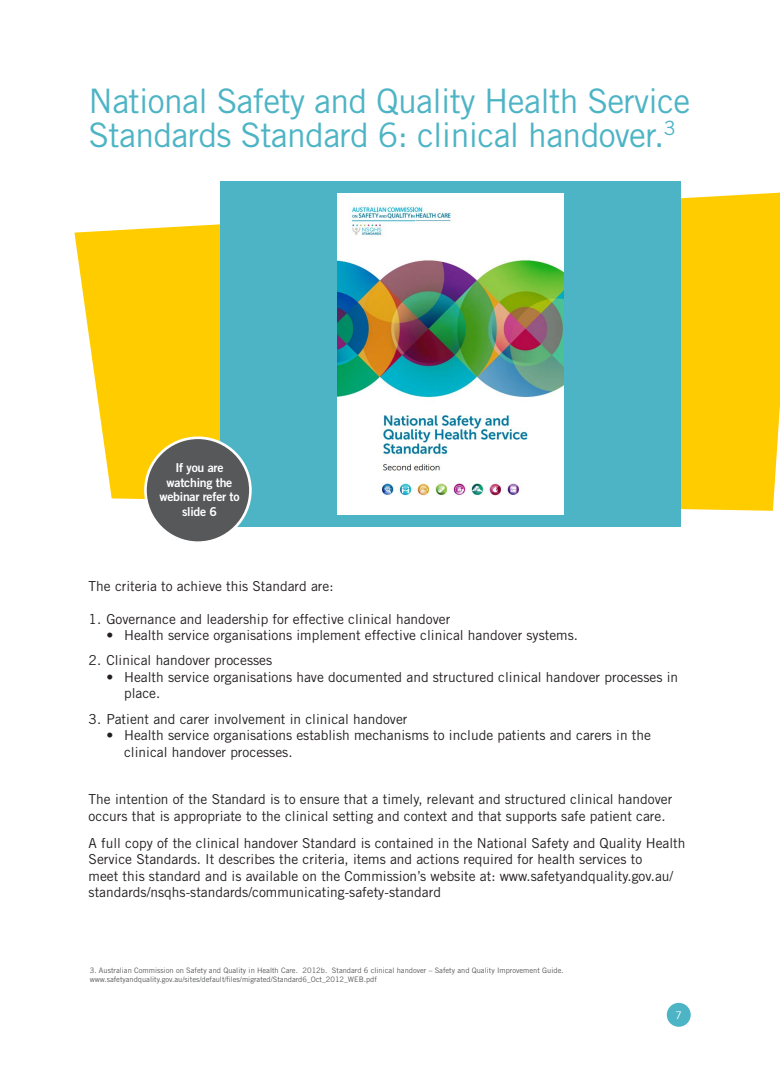
<style>
.page{position:relative;width:780px;height:1088px;background:#fff}
.page>*{position:absolute;margin:0;border:0;box-sizing:border-box;transform-origin:0 0}
.t1{font:33.75px/33.8px "Trade Gothic LT Std";letter-spacing:-.02em;color:#4db4c5}
.body{font:13.75px/16.5px "Trade Gothic LT Std";color:#231f20}
.indent_indent{font:13.75px/16.5px "Trade Gothic LT Std";color:#231f20}
.indent{font:13.75px "Trade Gothic LT Std";color:#231f20}
.body-2{font:12.25px/14.8px "Trade Gothic LT Std Bd 2";letter-spacing:-.02em;color:#fff;text-align:center}
.t2{font:10.5px "Trade Gothic LT Std";color:#fff}
.t3{font:7.5px/9px "Trade Gothic LT Std";color:#57585a}
</style>
<div class="page">
<svg style="left:74px;top:193px;width:706px;height:318px;fill:#fc0"></svg>
<div style="left:220px;top:181px;width:460px;height:346px;background:#4db4c6"></div>
<img style="left:337px;top:194px;width:226px;height:320px">
<div style="left:145px;top:438px;width:105px;height:105px;background:#57585a;border-radius:50%"></div>
<div style="left:144px;top:436px;width:108px;height:108px;border:3px solid #fff;border-radius:50%"></div>
<div style="left:666px;top:1003px;width:24px;height:24px;background:#4db4c5;border-radius:50%"></div>
<h1 class="t1" style="left:89px;top:84px;width:603px">National Safety and Quality Health Service<br>Standards Standard 6: clinical handover.<sup>3</sup></h1>
<p class="body-2" style="left:159px;top:460px;width:82px">If you are watching the webinar refer to slide 6</p>
<p class="body" style="left:89px;top:578px;width:246px">The criteria to achieve this Standard are:</p>
<p class="indent" style="left:89px;top:610px;width:363px">1. Governance and leadership for effective clinical handover</p>
<p class="indent_indent" style="left:106px;top:627px;width:473px">• Health service organisations implement effective clinical handover systems.</p>
<p class="indent" style="left:89px;top:652px;width:185px">2. Clinical handover processes</p>
<p class="indent_indent" style="left:124px;top:669px;width:555px;text-indent:-18px">• Health service organisations have documented and structured clinical handover processes in place.</p>
<p class="indent" style="left:89px;top:710px;width:320px">3. Patient and carer involvement in clinical handover</p>
<p class="indent_indent" style="left:124px;top:727px;width:528px;text-indent:-18px">• Health service organisations establish mechanisms to include patients and carers in the clinical handover processes.</p>
<p class="body" style="left:89px;top:791px;width:585px">The intention of the Standard is to ensure that a timely, relevant and structured clinical handover occurs that is appropriate to the clinical setting and context and that supports safe patient care.</p>
<p class="body" style="left:89px;top:834px;width:598px">A full copy of the clinical handover Standard is contained in the National Safety and Quality Health Service Standards. It describes the criteria, items and actions required for health services to<br>meet this standard and is available on the Commission’s website at: www.safetyandquality.gov.au/ standards/nsqhs-standards/communicating-safety-standard</p>
<p class="t3" style="left:90px;top:965px;width:475px">3. Australian Commission on Safety and Quality in Health Care. 2012b. Standard 6 clinical handover – Safety and Quality Improvement Guide. www.safetyandquality.gov.au/sites/default/files/migrated/Standard6_Oct_2012_WEB.pdf</p>
<p class="t2" style="left:675px;top:1009px;width:8px">7</p>
</div>
